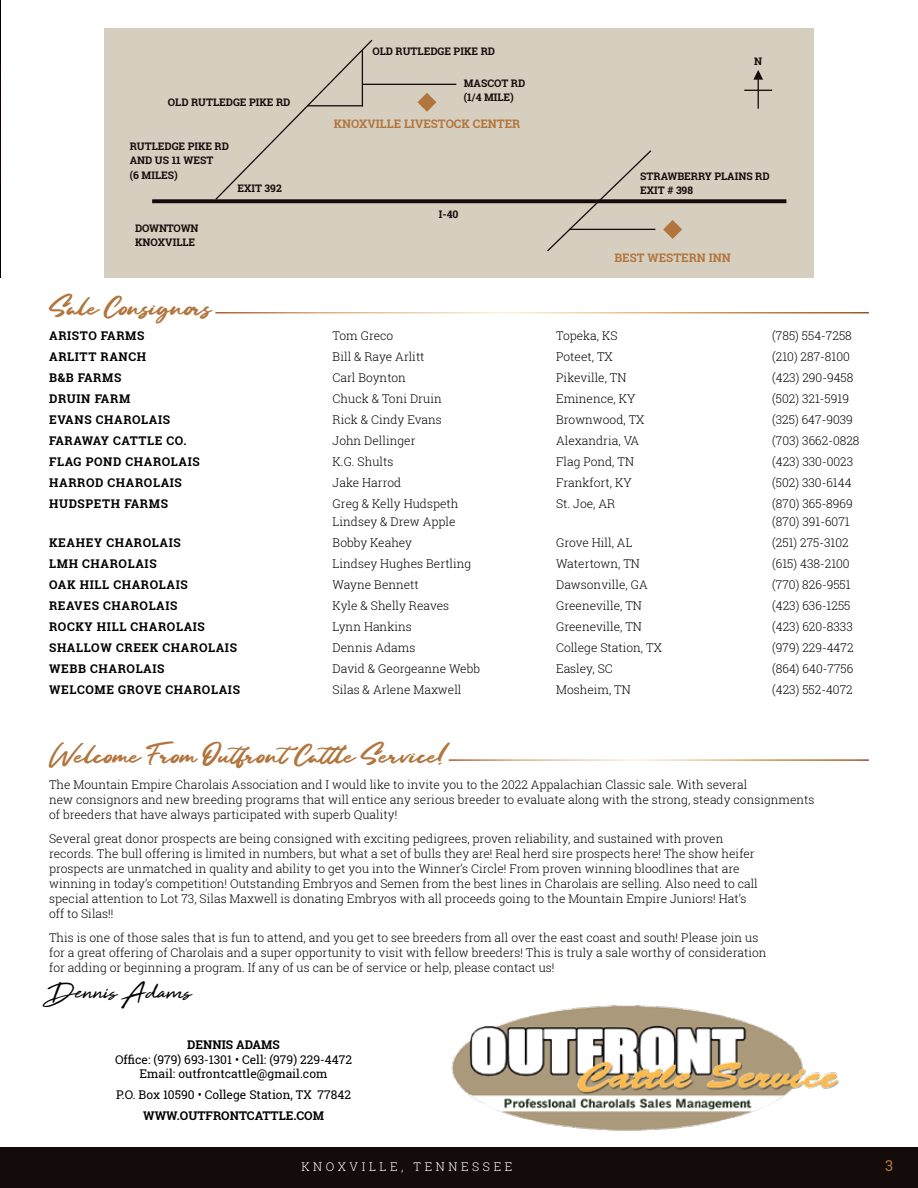
<style>
.page{position:relative;width:918px;height:1188px;background:#fff}
.page>*{position:absolute;margin:0;border:0;box-sizing:border-box;transform-origin:0 0}
.t1{font:27px "High Tide";color:#000}
.t2{font:15px "Sandiego";color:#b2753d}
.t3{font:15px "Roboto Slab";color:#b2753d}
.t4{font:300 12px/15px "Roboto Slab";color:#000}
.t5{font:700 12px "Roboto Slab";letter-spacing:.05em;color:#000}
.t6{font:12px/14.4px "Roboto Slab";color:#000;text-align:center}
.t7{font:700 12px "Roboto Slab";color:#000}
.t8{font:300 12px "Roboto Slab";letter-spacing:.3em;color:#fff}
.t9{font:700 11.7px "Roboto Slab";color:#b2753d}
.t10{font:700 10.35px/14.2px "Roboto Slab";color:#130c0a}
</style>
<div class="page">
<div style="left:0;top:1148px;width:918px;height:40px;background:#130c0a"></div>
<img style="left:0;top:0;width:1px;height:278px">
<img style="left:451px;top:1005px;width:389px;height:126px">
<div style="left:104px;top:28px;width:710px;height:250px;background:#d6cfbf"></div>
<hr style="left:758px;top:75px;width:1px;height:34px;background:#130c0a">
<svg style="left:744px;top:90px;width:28px;height:1px"></svg>
<svg style="left:754px;top:71px;width:9px;height:8px"></svg>
<svg style="left:152px;top:199px;width:634px;height:4px;background:#1e1715"></svg>
<svg style="left:214px;top:39px;width:160px;height:162px"></svg>
<svg style="left:546px;top:150px;width:107px;height:102px"></svg>
<hr style="left:308px;top:105px;width:55px;height:1px;background:#130c0a">
<hr style="left:362px;top:50px;width:1px;height:56px;background:#130c0a">
<hr style="left:362px;top:84px;width:94px;height:1px;background:#130c0a">
<hr style="left:570px;top:229px;width:85px;height:1px;background:#130c0a">
<svg style="left:663px;top:220px;width:19px;height:19px"></svg>
<svg style="left:418px;top:93px;width:19px;height:19px"></svg>
<p class="t10" style="left:168px;top:95px;width:124px">OLD RUTLEDGE PIKE RD</p>
<p class="t10" style="left:130px;top:139px;width:101px">RUTLEDGE PIKE RD<br>AND US 11 WEST<br>(6 MILES)</p>
<p class="t10" style="left:237px;top:182px;width:46px">EXIT 392</p>
<p class="t10" style="left:135px;top:221px;width:65px">DOWNTOWN<br>KNOXVILLE</p>
<p class="t10" style="left:372px;top:44px;width:124px">OLD RUTLEDGE PIKE RD</p>
<p class="t10" style="left:464px;top:76px;width:63px">MASCOT RD (1/4 MILE)</p>
<p class="t9" style="left:334px;top:116px;width:188px">KNOXVILLE LIVESTOCK CENTER</p>
<p class="t10" style="left:439px;top:207px;width:21px">I-40</p>
<p class="t10" style="left:754px;top:54px;width:10px">N</p>
<p class="t10" style="left:640px;top:169px;width:131px">STRAWBERRY PLAINS RD<br>EXIT # 398</p>
<p class="t9" style="left:614px;top:249px;width:118px">BEST WESTERN INN</p>
<p class="t2" style="left:49px;top:303px;width:164px">Sale Consignors</p>
<p class="t5" style="left:49px;top:327px;width:97px">ARISTO FARMS</p>
<p class="t4" style="left:333px;top:328px;width:62px">Tom Greco</p>
<p class="t4" style="left:556px;top:328px;width:63px">Topeka, KS</p>
<p class="t4" style="left:772px;top:328px;width:81px">(785) 554-7258</p>
<p class="t5" style="left:49px;top:348px;width:99px">ARLITT RANCH</p>
<p class="t4" style="left:333px;top:349px;width:93px">Bill &amp; Raye Arlitt</p>
<p class="t4" style="left:556px;top:349px;width:58px">Poteet, TX</p>
<p class="t4" style="left:772px;top:349px;width:79px">(210) 287-8100</p>
<p class="t5" style="left:49px;top:369px;width:74px">B&amp;B FARMS</p>
<p class="t4" style="left:333px;top:370px;width:75px">Carl Boynton</p>
<p class="t4" style="left:556px;top:370px;width:72px">Pikeville, TN</p>
<p class="t4" style="left:772px;top:370px;width:83px">(423) 290-9458</p>
<p class="t5" style="left:49px;top:390px;width:83px">DRUIN FARM</p>
<p class="t4" style="left:333px;top:391px;width:111px">Chuck &amp; Toni Druin</p>
<p class="t4" style="left:556px;top:391px;width:81px">Eminence, KY</p>
<p class="t4" style="left:772px;top:391px;width:78px">(502) 321-5919</p>
<p class="t5" style="left:49px;top:411px;width:123px">EVANS CHAROLAIS</p>
<p class="t4" style="left:333px;top:412px;width:111px">Rick &amp; Cindy Evans</p>
<p class="t4" style="left:556px;top:412px;width:90px">Brownwood, TX</p>
<p class="t4" style="left:772px;top:412px;width:82px">(325) 647-9039</p>
<p class="t5" style="left:49px;top:432px;width:139px">FARAWAY CATTLE CO.</p>
<p class="t4" style="left:333px;top:433px;width:84px">John Dellinger</p>
<p class="t4" style="left:556px;top:433px;width:85px">Alexandria, VA</p>
<p class="t4" style="left:772px;top:433px;width:89px">(703) 3662-0828</p>
<p class="t5" style="left:49px;top:453px;width:152px">FLAG POND CHAROLAIS</p>
<p class="t4" style="left:333px;top:454px;width:62px">K. G. Shults</p>
<p class="t4" style="left:556px;top:454px;width:79px">Flag Pond, TN</p>
<p class="t4" style="left:772px;top:454px;width:83px">(423) 330-0023</p>
<p class="t5" style="left:49px;top:474px;width:134px">HARROD CHAROLAIS</p>
<p class="t4" style="left:333px;top:475px;width:70px">Jake Harrod</p>
<p class="t4" style="left:556px;top:475px;width:77px">Frankfort, KY</p>
<p class="t4" style="left:772px;top:475px;width:81px">(502) 330-6144</p>
<p class="t5" style="left:49px;top:495px;width:120px">HUDSPETH FARMS</p>
<p class="t4" style="left:333px;top:496px;width:127px">Greg &amp; Kelly Hudspeth</p>
<p class="t4" style="left:556px;top:496px;width:61px">St. Joe, AR</p>
<p class="t4" style="left:772px;top:496px;width:82px">(870) 365-8969</p>
<p class="t4" style="left:333px;top:514px;width:124px">Lindsey &amp; Drew Apple</p>
<p class="t4" style="left:772px;top:514px;width:79px">(870) 391-6071</p>
<p class="t5" style="left:49px;top:534px;width:133px">KEAHEY CHAROLAIS</p>
<p class="t4" style="left:333px;top:535px;width:81px">Bobby Keahey</p>
<p class="t4" style="left:556px;top:535px;width:78px">Grove Hill, AL</p>
<p class="t4" style="left:772px;top:535px;width:78px">(251) 275-3102</p>
<p class="t5" style="left:49px;top:555px;width:109px">LMH CHAROLAIS</p>
<p class="t4" style="left:333px;top:556px;width:140px">Lindsey Hughes Bertling</p>
<p class="t4" style="left:556px;top:556px;width:85px">Watertown, TN</p>
<p class="t4" style="left:772px;top:556px;width:79px">(615) 438-2100</p>
<p class="t5" style="left:49px;top:576px;width:140px">OAK HILL CHAROLAIS</p>
<p class="t4" style="left:333px;top:577px;width:88px">Wayne Bennett</p>
<p class="t4" style="left:556px;top:577px;width:93px">Dawsonville, GA</p>
<p class="t4" style="left:772px;top:577px;width:80px">(770) 826-9551</p>
<p class="t5" style="left:49px;top:597px;width:130px">REAVES CHAROLAIS</p>
<p class="t4" style="left:333px;top:598px;width:118px">Kyle &amp; Shelly Reaves</p>
<p class="t4" style="left:556px;top:598px;width:87px">Greeneville, TN</p>
<p class="t4" style="left:772px;top:598px;width:80px">(423) 636-1255</p>
<p class="t5" style="left:49px;top:618px;width:157px">ROCKY HILL CHAROLAIS</p>
<p class="t4" style="left:333px;top:619px;width:81px">Lynn Hankins</p>
<p class="t4" style="left:556px;top:619px;width:87px">Greeneville, TN</p>
<p class="t4" style="left:772px;top:619px;width:82px">(423) 620-8333</p>
<p class="t5" style="left:49px;top:639px;width:189px">SHALLOW CREEK CHAROLAIS</p>
<p class="t4" style="left:333px;top:640px;width:84px">Dennis Adams</p>
<p class="t4" style="left:556px;top:640px;width:107px">College Station, TX</p>
<p class="t4" style="left:772px;top:640px;width:83px">(979) 229-4472</p>
<p class="t5" style="left:49px;top:660px;width:117px">WEBB CHAROLAIS</p>
<p class="t4" style="left:333px;top:661px;width:149px">David &amp; Georgeanne Webb</p>
<p class="t4" style="left:556px;top:661px;width:58px">Easley, SC</p>
<p class="t4" style="left:772px;top:661px;width:83px">(864) 640-7756</p>
<p class="t5" style="left:49px;top:681px;width:192px">WELCOME GROVE CHAROLAIS</p>
<p class="t4" style="left:333px;top:682px;width:130px">Silas &amp; Arlene Maxwell</p>
<p class="t4" style="left:556px;top:682px;width:76px">Mosheim, TN</p>
<p class="t4" style="left:772px;top:682px;width:82px">(423) 552-4072</p>
<p class="t2" style="left:49px;top:751px;width:400px">Welcome From OutfrontCattle Service!</p>
<p class="t4" style="left:49px;top:777px;width:767px">The Mountain Empire Charolais Association and I would like to invite you to the 2022 Appalachian Classic sale. With several<br>new consignors and new breeding programs that will entice any serious breeder to evaluate along with the strong, steady consignments of breeders that have always participated with superb Quality!</p>
<p class="t4" style="left:49px;top:831px;width:710px">Several great donor prospects are being consigned with exciting pedigrees, proven reliability, and sustained with proven records. The bull offering is limited in numbers, but what a set of bulls they are! Real herd sire prospects here! The show heifer prospects are unmatched in quality and ability to get you into the Winner’s Circle! From proven winning bloodlines that are winning in today’s competition! Outstanding Embryos and Semen from the best lines in Charolais are selling. Also need to call special attention to Lot 73, Silas Maxwell is donating Embryos with all proceeds going to the Mountain Empire Juniors! Hat’s off to Silas!!</p>
<p class="t4" style="left:49px;top:930px;width:719px">This is one of those sales that is fun to attend, and you get to see breeders from all over the east coast and south! Please join us for a great offering of Charolais and a super opportunity to visit with fellow breeders! This is truly a sale worthy of consideration for adding or beginning a program. If any of us can be of service or help, please contact us!</p>
<h1 class="t1" style="left:49px;top:973px;width:143px">Dennis Adams</h1>
<p class="t7" style="left:187px;top:1037px;width:94px">DENNIS ADAMS</p>
<p class="t6" style="left:115px;top:1052px;width:238px">Office: (979) 693-1301 • Cell: (979) 229-4472<br>Email: outfrontcattle@gmail.com</p>
<p class="t6" style="left:116px;top:1087px;width:236px">P.O. Box 10590 • College Station, TX 77842</p>
<p class="t7" style="left:143px;top:1107px;width:182px">WWW.OUTFRONTCATTLE.COM</p>
<p class="t8" style="left:301px;top:1158px;width:212px">KNOXVILLE, TENNESSEE</p>
<p class="t3" style="left:885px;top:1155px;width:10px">3</p>
</div>
